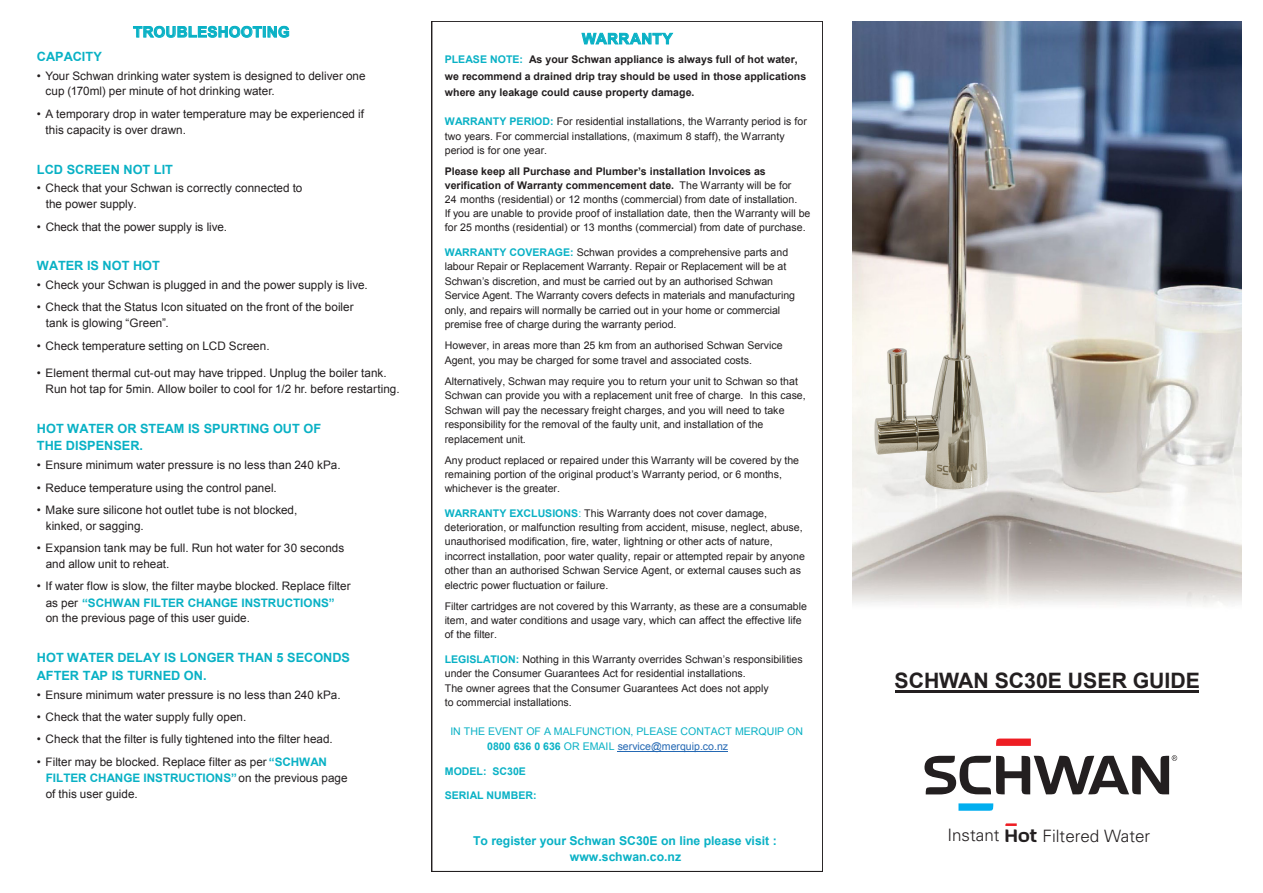
<style>
.page{position:relative;width:1263px;height:893px;background:#fff}
.page>*{position:absolute;margin:0;border:0;box-sizing:border-box;transform-origin:0 0}
.t1{font:700 21.3px "Arial";color:#231f20}
.t2{font:300 17.1px "Univers";color:#231f20}
.t3{font:700 14.85px "Arial";letter-spacing:.025em;color:#09b1c5}
.t4{font:700 12.75px/17.4px "Arial";color:#09b1c5}
.t5{font:700 12.15px/15.8px "Arial";letter-spacing:-.005em;color:#09b1c5;text-align:center}
.t6{font:11.7px/15.9px "Arial";letter-spacing:.005em;color:#231f20}
.t7{font:10.5px/14.4px "Arial";color:#231f20}
.t8{font:700 10.5px/16.6px "Arial";color:#231f20}
.t9{font:10.5px/14.9px "Arial";color:#09b1c5}
.t10{font:700 10.5px "Arial";color:#09b1c5}
.s1{font-weight:700;color:#09b1c5}
.s2{color:#09b1c5}
.s3{font-weight:700}
.s4{color:#2468b3}
.s5{font-family:"September";font-weight:700;font-size:20.4px}
</style>
<div class="page">
<img style="left:852px;top:21px;width:390px;height:584px">
<hr style="left:895px;top:690px;width:304px;height:2px;background:#231f20">
<svg style="left:133px;top:26px;width:156px;height:12px"></svg>
<div style="left:432px;top:21px;width:391px;height:851px;border:2px solid #231f20"></div>
<svg style="left:582px;top:33px;width:91px;height:11px"></svg>
<hr style="left:618px;top:751px;width:110px;height:1px;background:#2468b3">
<svg style="left:996px;top:738px;width:35px;height:8px"></svg>
<svg style="left:958px;top:803px;width:35px;height:8px"></svg>
<svg style="left:924px;top:755px;width:253px;height:39px"></svg>
<svg style="left:1005px;top:823px;width:12px;height:3px"></svg>
<h3 class="t3" style="left:133px;top:22px;width:158px">TROUBLESHOOTING</h3>
<p class="t4" style="left:37px;top:48px;width:66px">CAPACITY</p>
<p class="t6" style="left:46px;top:68px;width:322px;text-indent:-9px">• Your Schwan drinking water system is designed to deliver one cup (170ml) per minute of hot drinking water.</p>
<p class="t6" style="left:46px;top:106px;width:320px;text-indent:-9px">• A temporary drop in water temperature may be experienced if this capacity is over drawn.</p>
<p class="t4" style="left:37px;top:161px;width:138px">LCD SCREEN NOT LIT</p>
<p class="t6" style="left:46px;top:180px;width:258px;text-indent:-9px">• Check that your Schwan is correctly connected to the power supply.</p>
<p class="t6" style="left:37px;top:219px;width:192px">• Check that the power supply is live.</p>
<p class="t4" style="left:37px;top:258px;width:125px">WATER IS NOT HOT</p>
<p class="t6" style="left:37px;top:277px;width:332px">• Check your Schwan is plugged in and the power supply is live.</p>
<p class="t6" style="left:46px;top:299px;width:309px;text-indent:-9px">• Check that the Status Icon situated on the front of the boiler tank is glowing “Green”.</p>
<p class="t6" style="left:37px;top:338px;width:234px">• Check temperature setting on LCD Screen.</p>
<p class="t6" style="left:46px;top:365px;width:356px;text-indent:-9px">• Element thermal cut-out may have tripped. Unplug the boiler tank.<br>Run hot tap for 5min. Allow boiler to cool for 1/2 hr. before restarting.</p>
<p class="t4" style="left:37px;top:420px;width:286px">HOT WATER OR STEAM IS SPURTING OUT OF<br>THE DISPENSER.</p>
<p class="t6" style="left:37px;top:457px;width:305px">• Ensure minimum water pressure is no less than 240 kPa.</p>
<p class="t6" style="left:37px;top:480px;width:241px">• Reduce temperature using the control panel.</p>
<p class="t6" style="left:46px;top:502px;width:253px;text-indent:-9px">• Make sure silicone hot outlet tube is not blocked, kinked, or sagging.</p>
<p class="t6" style="left:46px;top:540px;width:300px;text-indent:-9px">• Expansion tank may be full. Run hot water for 30 seconds and allow unit to reheat.</p>
<p class="t6" style="left:46px;top:578px;width:306px;text-indent:-9px">• If water flow is slow, the filter maybe blocked. Replace filter as per <span class="s1">“SCHWAN FILTER CHANGE INSTRUCTIONS” </span>on the previous page of this user guide.</p>
<p class="t4" style="left:37px;top:649px;width:315px">HOT WATER DELAY IS LONGER THAN 5 SECONDS<br>AFTER TAP IS TURNED ON.</p>
<p class="t6" style="left:37px;top:687px;width:305px">• Ensure minimum water pressure is no less than 240 kPa.</p>
<p class="t6" style="left:37px;top:709px;width:211px">• Check that the water supply fully open.</p>
<p class="t6" style="left:37px;top:731px;width:297px">• Check that the filter is fully tightened into the filter head.</p>
<p class="t6" style="left:46px;top:754px;width:303px;text-indent:-9px">• Filter may be blocked. Replace filter as per <span class="s1">“SCHWAN<br>FILTER CHANGE INSTRUCTIONS”</span>on the previous page of this user guide.</p>
<h3 class="t3" style="left:582px;top:29px;width:92px">WARRANTY</h3>
<p class="t8" style="left:445px;top:52px;width:363px"><span class="s2">PLEASE NOTE:</span> As your Schwan appliance is always full of hot water, we recommend a drained drip tray should be used in those applications where any leakage could cause property damage.</p>
<p class="t7" style="left:445px;top:115px;width:364px"><span class="s1">WARRANTY PERIOD:</span> For residential installations, the Warranty period is for two years. For commercial installations, (maximum 8 staff), the Warranty period is for one year.</p>
<p class="t8" style="left:445px;top:165px;width:322px;line-height:14px">Please keep all Purchase and Plumber’s installation Invoices as verification of Warranty commencement date.</p>
<p class="t7" style="left:445px;top:179px;width:367px;line-height:14px;text-indent:235px">The Warranty will be for<br>24 months (residential) or 12 months (commercial) from date of installation.<br>If you are unable to provide proof of installation date, then the Warranty will be for 25 months (residential) or 13 months (commercial) from date of purchase.</p>
<p class="t7" style="left:445px;top:245px;width:352px"><span class="s1">WARRANTY COVERAGE:</span> Schwan provides a comprehensive parts and labour Repair or Replacement Warranty. Repair or Replacement will be at Schwan’s discretion, and must be carried out by an authorised Schwan Service Agent. The Warranty covers defects in materials and manufacturing only, and repairs will normally be carried out in your home or commercial premise free of charge during the warranty period.</p>
<p class="t7" style="left:445px;top:338px;width:339px">However, in areas more than 25 km from an authorised Schwan Service<br>Agent, you may be charged for some travel and associated costs.</p>
<p class="t7" style="left:445px;top:374px;width:363px">Alternatively, Schwan may require you to return your unit to Schwan so that Schwan can provide you with a replacement unit free of charge. In this case, Schwan will pay the necessary freight charges, and you will need to take responsibility for the removal of the faulty unit, and installation of the replacement unit.</p>
<p class="t7" style="left:445px;top:453px;width:356px;line-height:14px">Any product replaced or repaired under this Warranty will be covered by the remaining portion of the original product’s Warranty period, or 6 months, whichever is the greater.</p>
<p class="t7" style="left:445px;top:506px;width:362px"><span class="s1">WARRANTY EXCLUSIONS</span><span class="s2">:</span> This Warranty does not cover damage, deterioration, or malfunction resulting from accident, misuse, neglect, abuse, unauthorised modification, fire, water, lightning or other acts of nature, incorrect installation, poor water quality, repair or attempted repair by anyone other than an authorised Schwan Service Agent, or external causes such as electric power fluctuation or failure.</p>
<p class="t7" style="left:445px;top:599px;width:364px;line-height:14px">Filter cartridges are not covered by this Warranty, as these are a consumable item, and water conditions and usage vary, which can affect the effective life of the filter.</p>
<p class="t7" style="left:445px;top:652px;width:360px"><span class="s1">LEGISLATION:</span> Nothing in this Warranty overrides Schwan’s responsibilities under the Consumer Guarantees Act for residential installations.<br>The owner agrees that the Consumer Guarantees Act does not apply<br>to commercial installations.</p>
<p class="t9" style="left:487px;top:724px;width:317px;text-indent:-37px">IN THE EVENT OF A MALFUNCTION, PLEASE CONTACT MERQUIP ON<br><span class="s3">0800 636 0 636</span> OR EMAIL <span class="s4">service@merquip.co.nz</span></p>
<p class="t10" style="left:445px;top:764px;width:83px">MODEL: SC30E</p>
<p class="t10" style="left:445px;top:789px;width:93px">SERIAL NUMBER:</p>
<p class="t5" style="left:473px;top:833px;width:305px">To register your Schwan SC30E on line please visit : www.schwan.co.nz</p>
<h1 class="t1" style="left:894px;top:666px;width:307px">SCHWAN SC30E USER GUIDE</h1>
<h2 class="t2" style="left:947px;top:825px;width:204px">Instant <span class="s5">Hot</span> Filtered Water</h2>
</div>
